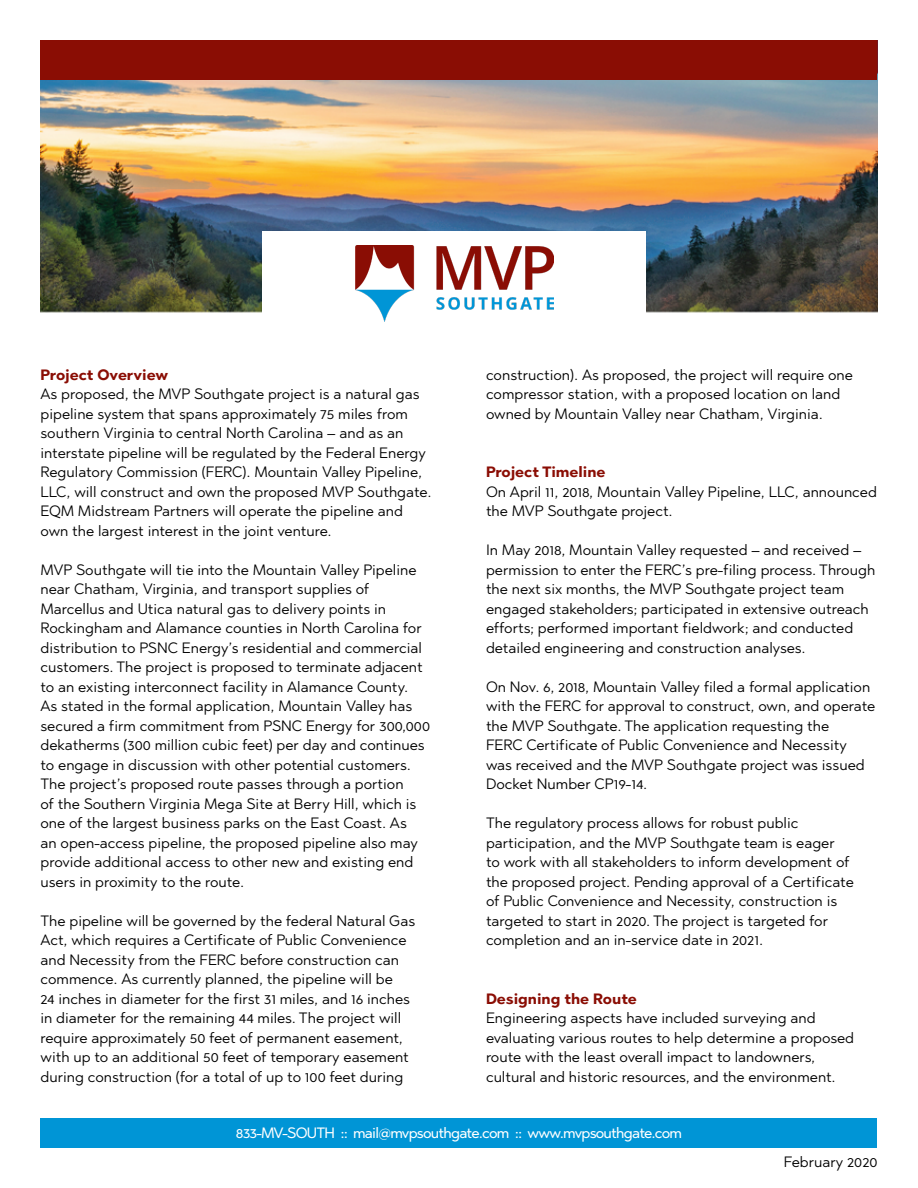
<style>
.page{position:relative;width:918px;height:1188px;background:#fff}
.page>*{position:absolute;margin:0;border:0;box-sizing:border-box;transform-origin:0 0}
.t1{font:15px/19.5px "Abrade";color:#000}
.t2{font:15px "Abrade";letter-spacing:-.05em;color:#fff}
.t3{font:700 15px "Abrade";color:#8a0d04}
</style>
<div class="page">
<img style="left:40px;top:80px;width:837px;height:233px">
<div style="left:262px;top:232px;width:384px;height:102px;background:#fff"></div>
<div style="left:40px;top:40px;width:838px;height:40px;background:#8a0d04"></div>
<img style="left:355px;top:245px;width:199px;height:77px">
<div style="left:40px;top:1118px;width:838px;height:30px;background:#0095d6"></div>
<p class="t3" style="left:40px;top:364px;width:129px">Project Overview</p>
<p class="t1" style="left:40px;top:384px;width:393px">As proposed, the MVP Southgate project is a natural gas pipeline system that spans approximately 75 miles from southern Virginia to central North Carolina – and as an interstate pipeline will be regulated by the Federal Energy Regulatory Commission (FERC). Mountain Valley Pipeline, LLC, will construct and own the proposed MVP Southgate.<br>EQM Midstream Partners will operate the pipeline and own the largest interest in the joint venture.</p>
<p class="t1" style="left:40px;top:559px;width:391px">MVP Southgate will tie into the Mountain Valley Pipeline near Chatham, Virginia, and transport supplies of Marcellus and Utica natural gas to delivery points in Rockingham and Alamance counties in North Carolina for distribution to PSNC Energy’s residential and commercial customers. The project is proposed to terminate adjacent to an existing interconnect facility in Alamance County.<br>As stated in the formal application, Mountain Valley has secured a firm commitment from PSNC Energy for 300,000 dekatherms (300 million cubic feet) per day and continues to engage in discussion with other potential customers.<br>The project’s proposed route passes through a portion<br>of the Southern Virginia Mega Site at Berry Hill, which is one of the largest business parks on the East Coast. As<br>an open-access pipeline, the proposed pipeline also may provide additional access to other new and existing end users in proximity to the route.</p>
<p class="t1" style="left:40px;top:910px;width:376px">The pipeline will be governed by the federal Natural Gas Act, which requires a Certificate of Public Convenience and Necessity from the FERC before construction can commence. As currently planned, the pipeline will be<br>24 inches in diameter for the first 31 miles, and 16 inches in diameter for the remaining 44 miles. The project will require approximately 50 feet of permanent easement, with up to an additional 50 feet of temporary easement during construction (for a total of up to 100 feet during</p>
<p class="t1" style="left:486px;top:364px;width:368px">construction). As proposed, the project will require one compressor station, with a proposed location on land owned by Mountain Valley near Chatham, Virginia.</p>
<p class="t3" style="left:486px;top:462px;width:121px">Project Timeline</p>
<p class="t1" style="left:486px;top:481px;width:392px">On April 11, 2018, Mountain Valley Pipeline, LLC, announced the MVP Southgate project.</p>
<p class="t1" style="left:486px;top:540px;width:391px">In May 2018, Mountain Valley requested – and received – permission to enter the FERC’s pre-filing process. Through the next six months, the MVP Southgate project team engaged stakeholders; participated in extensive outreach efforts; performed important fieldwork; and conducted detailed engineering and construction analyses.</p>
<p class="t1" style="left:486px;top:676px;width:391px">On Nov. 6, 2018, Mountain Valley filed a formal application with the FERC for approval to construct, own, and operate the MVP Southgate. The application requesting the<br>FERC Certificate of Public Convenience and Necessity was received and the MVP Southgate project was issued Docket Number CP19-14.</p>
<p class="t1" style="left:486px;top:813px;width:369px">The regulatory process allows for robust public participation, and the MVP Southgate team is eager<br>to work with all stakeholders to inform development of the proposed project. Pending approval of a Certificate of Public Convenience and Necessity, construction is targeted to start in 2020. The project is targeted for completion and an in-service date in 2021.</p>
<p class="t3" style="left:486px;top:988px;width:152px">Designing the Route</p>
<p class="t1" style="left:486px;top:1008px;width:370px">Engineering aspects have included surveying and evaluating various routes to help determine a proposed route with the least overall impact to landowners, cultural and historic resources, and the environment.</p>
<p class="t2" style="left:236px;top:1123px;width:448px">833-MV-SOUTH :: mail@mvpsouthgate.com :: www.mvpsouthgate.com</p>
<p class="t1" style="left:784px;top:1152px;width:95px">February 2020</p>
</div>
